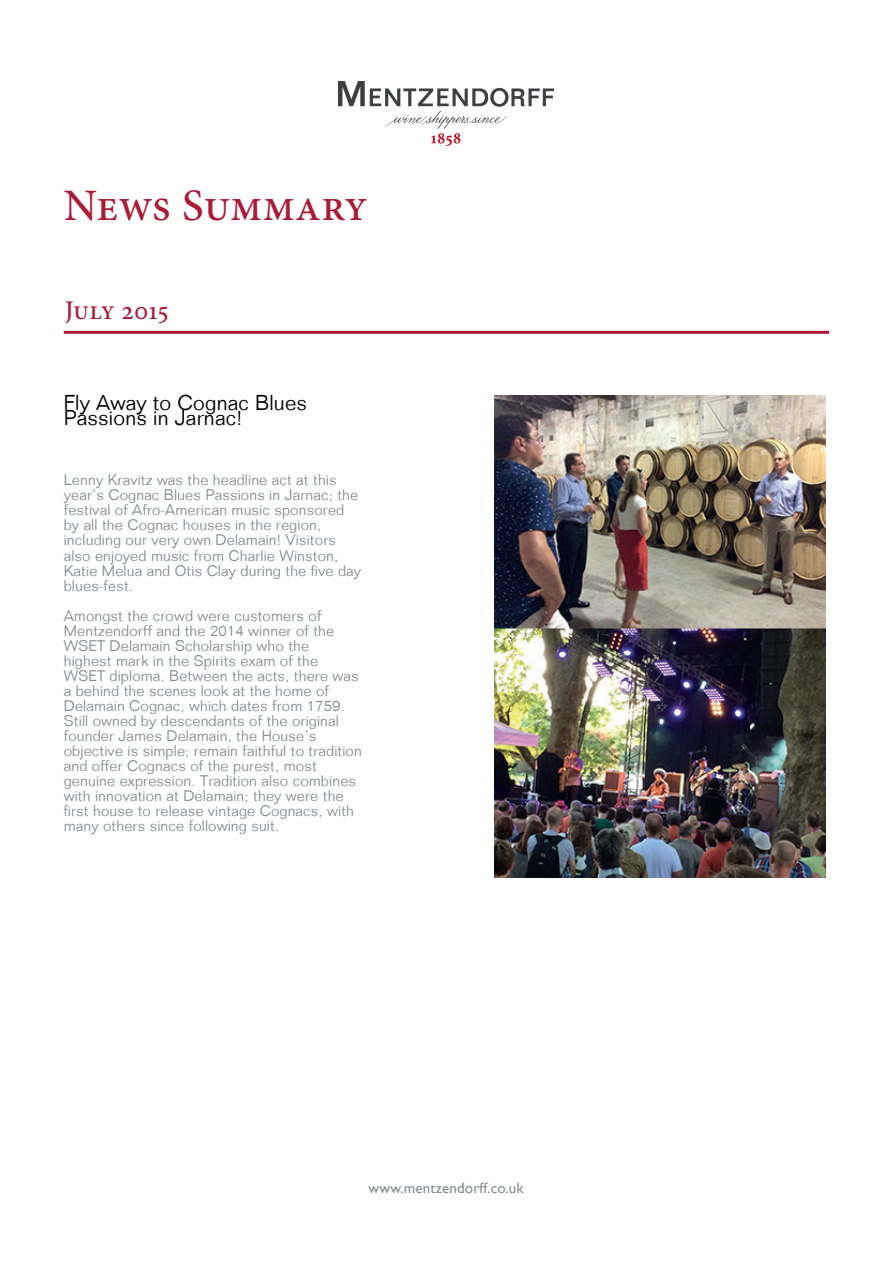
<style>
.page{position:relative;width:893px;height:1263px;background:#fff}
.page>*{position:absolute;margin:0;border:0;box-sizing:border-box;transform-origin:0 0}
.t1{font:500 45px "Minion Pro";color:#aa1c35}
.t2{font:500 27px "Minion Pro";color:#aa1c35}
.t3{font:300 21px/15px "Folio";letter-spacing:.01em;color:#000001}
.t4{font:300 15px/15px "Folio";letter-spacing:.01em;color:#888d90}
.t5{font:15px "Gill Sans";letter-spacing:.01em;color:#888d90}
</style>
<div class="page">
<img style="left:339px;top:81px;width:214px;height:64px">
<hr style="left:64px;top:331px;width:765px;height:3px;background:#aa1c35">
<img style="left:495px;top:395px;width:331px;height:482px">
<h1 class="t1" style="left:64px;top:175px;width:306px">News Summary</h1>
<h2 class="t2" style="left:65px;top:293px;width:105px">July 2015</h2>
<h3 class="t3" style="left:64px;top:396px;width:245px">Fly Away to Cognac Blues<br>Passions in Jarnac!</h3>
<p class="t4" style="left:64px;top:473px;width:299px">Lenny Kravitz was the headline act at this year’s Cognac Blues Passions in Jarnac; the festival of Afro-American music sponsored by all the Cognac houses in the region, including our very own Delamain! Visitors also enjoyed music from Charlie Winston, Katie Melua and Otis Clay during the five day blues-fest.</p>
<p class="t4" style="left:64px;top:608px;width:300px">Amongst the crowd were customers of Mentzendorff and the 2014 winner of the WSET Delamain Scholarship who the<br>highest mark in the Spirits exam of the WSET diploma. Between the acts, there was a behind the scenes look at the home of Delamain Cognac, which dates from 1759.<br>Still owned by descendants of the original founder James Delamain, the House’s objective is simple; remain faithful to tradition and offer Cognacs of the purest, most genuine expression. Tradition also combines with innovation at Delamain; they were the first house to release vintage Cognacs, with many others since following suit.</p>
<p class="t5" style="left:369px;top:1179px;width:157px">www.mentzendorff.co.uk</p>
</div>
